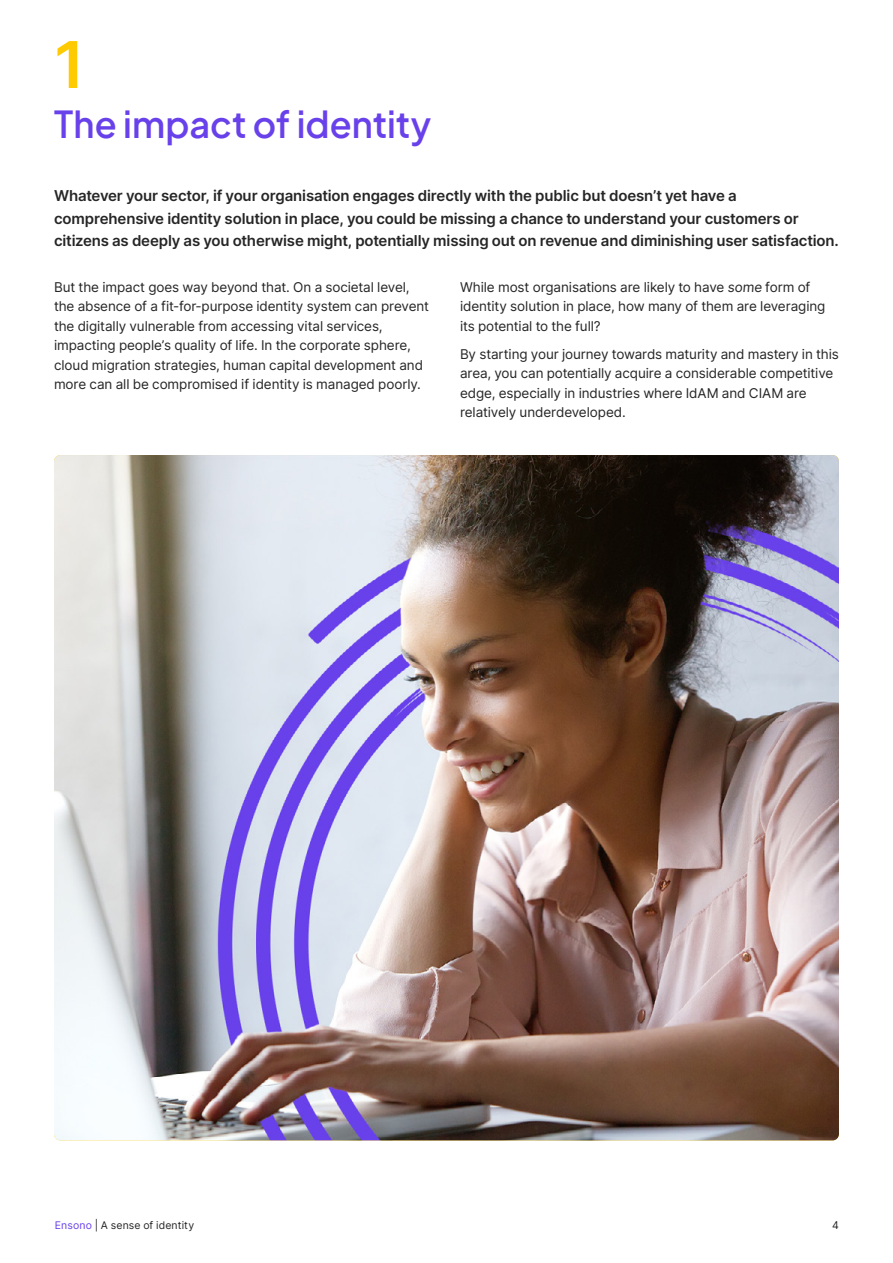
<style>
.page{position:relative;width:893px;height:1263px;background:#fff}
.page>*{position:absolute;margin:0;border:0;box-sizing:border-box;transform-origin:0 0}
.t1{font:600 64.5px "Inter";color:#fecb02}
.t2{font:600 36px "Plus Jakarta Sans";color:#6941eb}
.t3{font:600 15px/22.5px "Inter";letter-spacing:-.01em;color:#262626}
.t4{font:13.5px/19.5px "Inter";letter-spacing:-.005em;color:#262626}
.t5{font:10.5px "Inter";letter-spacing:.01em;color:#262626}
.s1{color:#6941eb}
</style>
<div class="page">
<img style="left:54px;top:455px;width:785px;height:685px">
<h1 class="t1" style="left:54px;top:18px;width:33px">1</h1>
<h2 class="t2" style="left:54px;top:93px;width:379px">The impact of identity</h2>
<p class="t3" style="left:54px;top:184px;width:786px">Whatever your sector, if your organisation engages directly with the public but doesn’t yet have a comprehensive identity solution in place, you could be missing a chance to understand your customers or citizens as deeply as you otherwise might, potentially missing out on revenue and diminishing user satisfaction.</p>
<p class="t4" style="left:54px;top:277px;width:376px">But the impact goes way beyond that. On a societal level, the absence of a fit-for-purpose identity system can prevent the digitally vulnerable from accessing vital services, impacting people’s quality of life. In the corporate sphere, cloud migration strategies, human capital development and more can all be compromised if identity is managed poorly.</p>
<p class="t4" style="left:460px;top:277px;width:367px">While most organisations are likely to have some form of identity solution in place, how many of them are leveraging its potential to the full?</p>
<p class="t4" style="left:460px;top:344px;width:380px">By starting your journey towards maturity and mastery in this area, you can potentially acquire a considerable competitive edge, especially in industries where IdAM and CIAM are relatively underdeveloped.</p>
<p class="t5" style="left:55px;top:1217px;width:141px"><span class="s1">Ensono</span> | A sense of identity</p>
<p class="t5" style="left:832px;top:1217px;width:8px">4</p>
</div>
